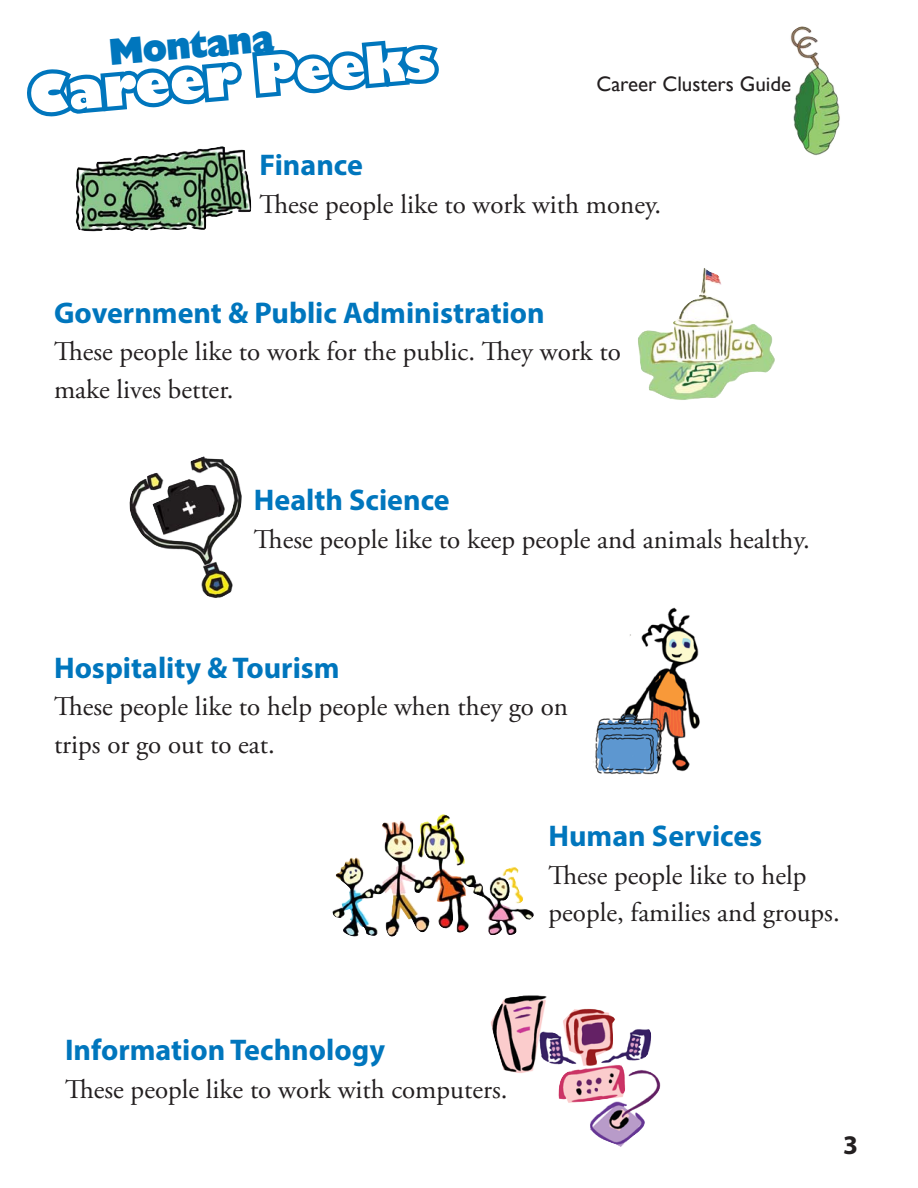
<style>
.page{position:relative;width:918px;height:1188px;background:#fff}
.page>*{position:absolute;margin:0;border:0;box-sizing:border-box;transform-origin:0 0}
.t1{font:800 50.1px "Gill Sans";color:#fff}
.t2{font:36px "Chanson Heavy SF Bold";color:#0076bd}
.t3{font:700 30px "Myriad Pro";color:#0076bd}
.t4{font:27px/37.5px "Adobe Garamond Pro";color:#231f20}
.t5{font:700 27px "Myriad Pro";color:#231f20}
.t6{font:21px "Gill Sans";color:#231f20}
</style>
<div class="page">
<img style="left:76px;top:146px;width:176px;height:86px">
<img style="left:638px;top:268px;width:137px;height:132px">
<img style="left:491px;top:995px;width:170px;height:152px">
<img style="left:129px;top:456px;width:113px;height:142px">
<img style="left:593px;top:607px;width:107px;height:168px">
<img style="left:332px;top:820px;width:159px;height:117px">
<img style="left:790px;top:26px;width:50px;height:130px">
<svg style="left:27px;top:40px;width:412px;height:77px"></svg>
<h2 class="t2" style="left:109px;top:38px;width:165px;rotate:-5deg">Montana</h2>
<h1 class="t1" style="left:26px;top:64px;width:409px;rotate:-5deg">Career Peeks</h1>
<p class="t6" style="left:596px;top:72px;width:196px">Career Clusters Guide</p>
<p class="t3" style="left:260px;top:154px;width:105px">Finance</p>
<p class="t4" style="left:260px;top:188px;width:403px">These people like to work with money.</p>
<p class="t3" style="left:54px;top:301px;width:492px">Government &amp; Public Administration</p>
<p class="t4" style="left:54px;top:335px;width:568px">These people like to work for the public. They work to make lives better.</p>
<p class="t3" style="left:254px;top:489px;width:197px">Health Science</p>
<p class="t4" style="left:254px;top:523px;width:557px">These people like to keep people and animals healthy.</p>
<p class="t3" style="left:54px;top:656px;width:287px">Hospitality &amp; Tourism</p>
<p class="t4" style="left:54px;top:690px;width:516px">These people like to help people when they go on trips or go out to eat.</p>
<p class="t3" style="left:549px;top:825px;width:215px">Human Services</p>
<p class="t4" style="left:549px;top:859px;width:293px">These people like to help people, families and groups.</p>
<p class="t3" style="left:65px;top:1039px;width:321px">Information Technology</p>
<p class="t4" style="left:65px;top:1072px;width:444px">These people like to work with computers.</p>
<p class="t5" style="left:843px;top:1135px;width:16px">3</p>
</div>
